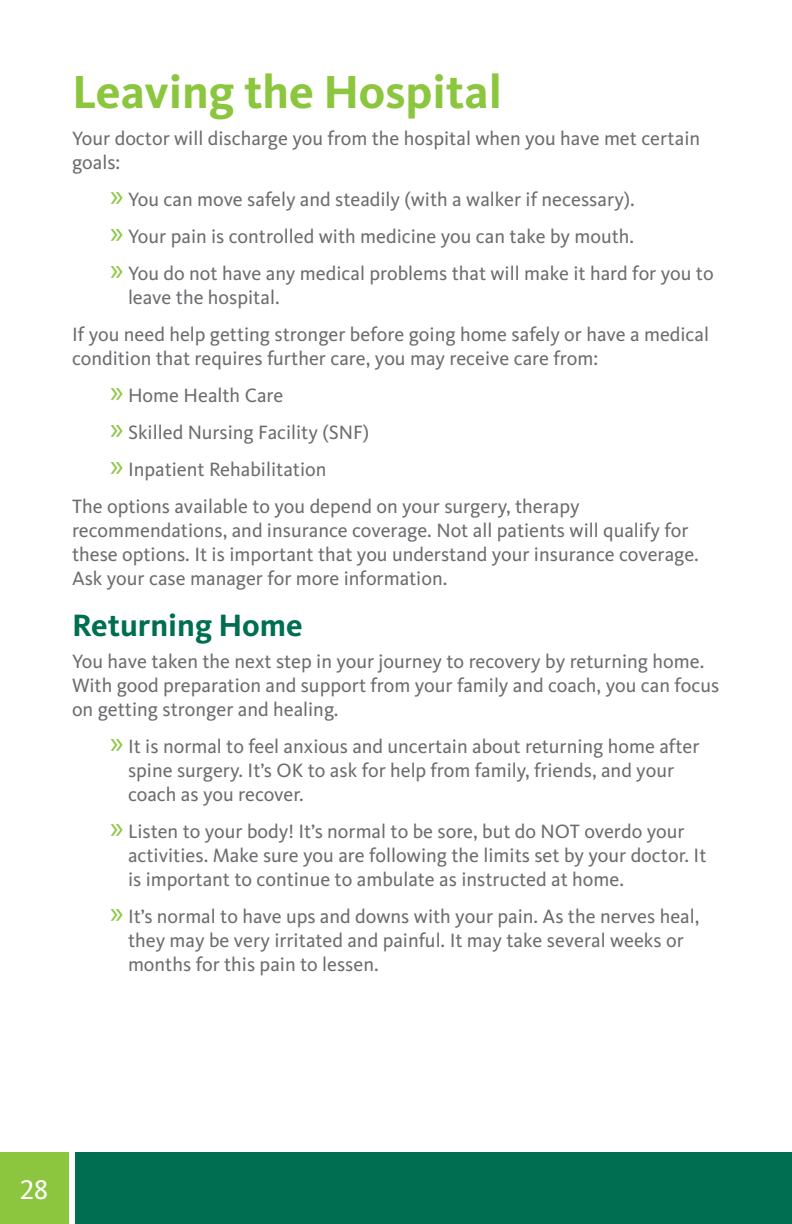
<style>
.page{position:relative;width:792px;height:1224px;background:#fff}
.page>*{position:absolute;margin:0;border:0;box-sizing:border-box;transform-origin:0 0}
.t1{font:700 48px "Kievit Pro";color:#8bc63e}
.Subheader{font:700 32px "Kievit Pro";color:#006e51}
.t2{font:28px "Kievit Pro";color:#fff}
.Text{font:20px/24px "Kievit Pro";color:#6c6d70}
.s1{font-family:"Myriad Pro";font-size:32px;color:#8bc63e}
</style>
<div class="page">
<div style="left:72px;top:1152px;width:720px;height:72px;background:#006e51"></div>
<div style="left:0;top:1152px;width:72px;height:72px;background:#8bc63e"></div>
<div style="left:69px;top:1152px;width:6px;height:72px;background:#fff"></div>
<p class="t1" style="left:72px;top:64px;width:431px">Leaving the Hospital</p>
<p class="Text" style="left:72px;top:127px;width:630px">Your doctor will discharge you from the hospital when you have met certain goals:</p>
<p class="Text" style="left:110px;top:188px;width:526px"><span class="s1">»</span> You can move safely and steadily (with a walker if necessary).</p>
<p class="Text" style="left:110px;top:224px;width:526px"><span class="s1">»</span> Your pain is controlled with medicine you can take by mouth.</p>
<p class="Text" style="left:128px;top:261px;width:587px;text-indent:-18px"><span class="s1">»</span> You do not have any medical problems that will make it hard for you to leave the hospital.</p>
<p class="Text" style="left:72px;top:322px;width:639px">If you need help getting stronger before going home safely or have a medical condition that requires further care, you may receive care from:</p>
<p class="Text" style="left:110px;top:383px;width:175px"><span class="s1">»</span> Home Health Care</p>
<p class="Text" style="left:110px;top:420px;width:261px"><span class="s1">»</span> Skilled Nursing Facility (SNF)</p>
<p class="Text" style="left:110px;top:457px;width:218px"><span class="s1">»</span> Inpatient Rehabilitation</p>
<p class="Text" style="left:72px;top:494px;width:628px">The options available to you depend on your surgery, therapy recommendations, and insurance coverage. Not all patients will qualify for these options. It is important that you understand your insurance coverage.<br>Ask your case manager for more information.</p>
<p class="Subheader" style="left:72px;top:607px;width:232px">Returning Home</p>
<p class="Text" style="left:72px;top:649px;width:649px">You have taken the next step in your journey to recovery by returning home.<br>With good preparation and support from your family and coach, you can focus on getting stronger and healing.</p>
<p class="Text" style="left:128px;top:734px;width:573px;text-indent:-18px"><span class="s1">»</span> It is normal to feel anxious and uncertain about returning home after spine surgery. It’s OK to ask for help from family, friends, and your coach as you recover.</p>
<p class="Text" style="left:128px;top:819px;width:580px;text-indent:-18px"><span class="s1">»</span> Listen to your body! It’s normal to be sore, but do NOT overdo your activities. Make sure you are following the limits set by your doctor. It is important to continue to ambulate as instructed at home.</p>
<p class="Text" style="left:128px;top:904px;width:573px;text-indent:-18px"><span class="s1">»</span> It’s normal to have ups and downs with your pain. As the nerves heal, they may be very irritated and painful. It may take several weeks or months for this pain to lessen.</p>
<h3 class="t2" style="left:20px;top:1172px;width:29px">28</h3>
</div>
